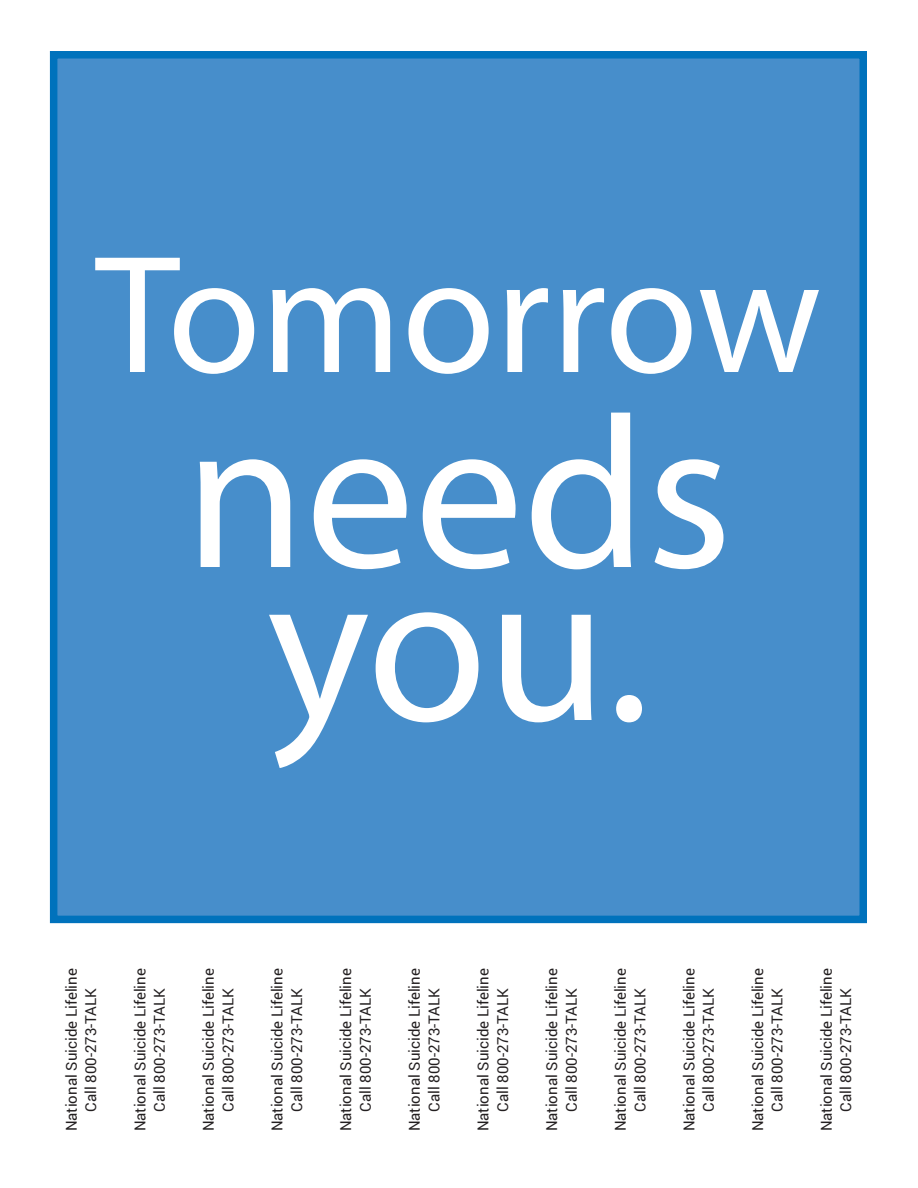
<style>
.page{position:relative;width:918px;height:1188px;background:#fff}
.page>*{position:absolute;margin:0;border:0;box-sizing:border-box;transform-origin:0 0}
.t1{font:217.5px/153px "Myriad Pro";color:#fff;text-align:center}
.t2{font:169.5px "Myriad Pro";color:#fff}
.t3{font:15px/19.5px "Roboto";color:#231f20;text-align:center}
</style>
<div class="page">
<div style="left:50px;top:51px;width:817px;height:872px;background:#478ecb;border:8px solid #0072bc"></div>
<p class="t2" style="left:95px;top:211px;width:728px">Tomorrow</p>
<p class="t1" style="left:185px;top:414px;width:549px">needs you.</p>
<p class="t3" style="left:61px;top:1131px;width:165px;rotate:-90deg">National Suicide Lifeline<br>Call 800-273-TALK</p>
<p class="t3" style="left:336px;top:1131px;width:165px;rotate:-90deg">National Suicide Lifeline<br>Call 800-273-TALK</p>
<p class="t3" style="left:610px;top:1131px;width:165px;rotate:-90deg">National Suicide Lifeline<br>Call 800-273-TALK</p>
<p class="t3" style="left:130px;top:1131px;width:165px;rotate:-90deg">National Suicide Lifeline<br>Call 800-273-TALK</p>
<p class="t3" style="left:404px;top:1131px;width:165px;rotate:-90deg">National Suicide Lifeline<br>Call 800-273-TALK</p>
<p class="t3" style="left:679px;top:1131px;width:165px;rotate:-90deg">National Suicide Lifeline<br>Call 800-273-TALK</p>
<p class="t3" style="left:198px;top:1131px;width:165px;rotate:-90deg">National Suicide Lifeline<br>Call 800-273-TALK</p>
<p class="t3" style="left:473px;top:1131px;width:165px;rotate:-90deg">National Suicide Lifeline<br>Call 800-273-TALK</p>
<p class="t3" style="left:747px;top:1131px;width:165px;rotate:-90deg">National Suicide Lifeline<br>Call 800-273-TALK</p>
<p class="t3" style="left:267px;top:1131px;width:165px;rotate:-90deg">National Suicide Lifeline<br>Call 800-273-TALK</p>
<p class="t3" style="left:542px;top:1131px;width:165px;rotate:-90deg">National Suicide Lifeline<br>Call 800-273-TALK</p>
<p class="t3" style="left:816px;top:1131px;width:165px;rotate:-90deg">National Suicide Lifeline<br>Call 800-273-TALK</p>
</div>
